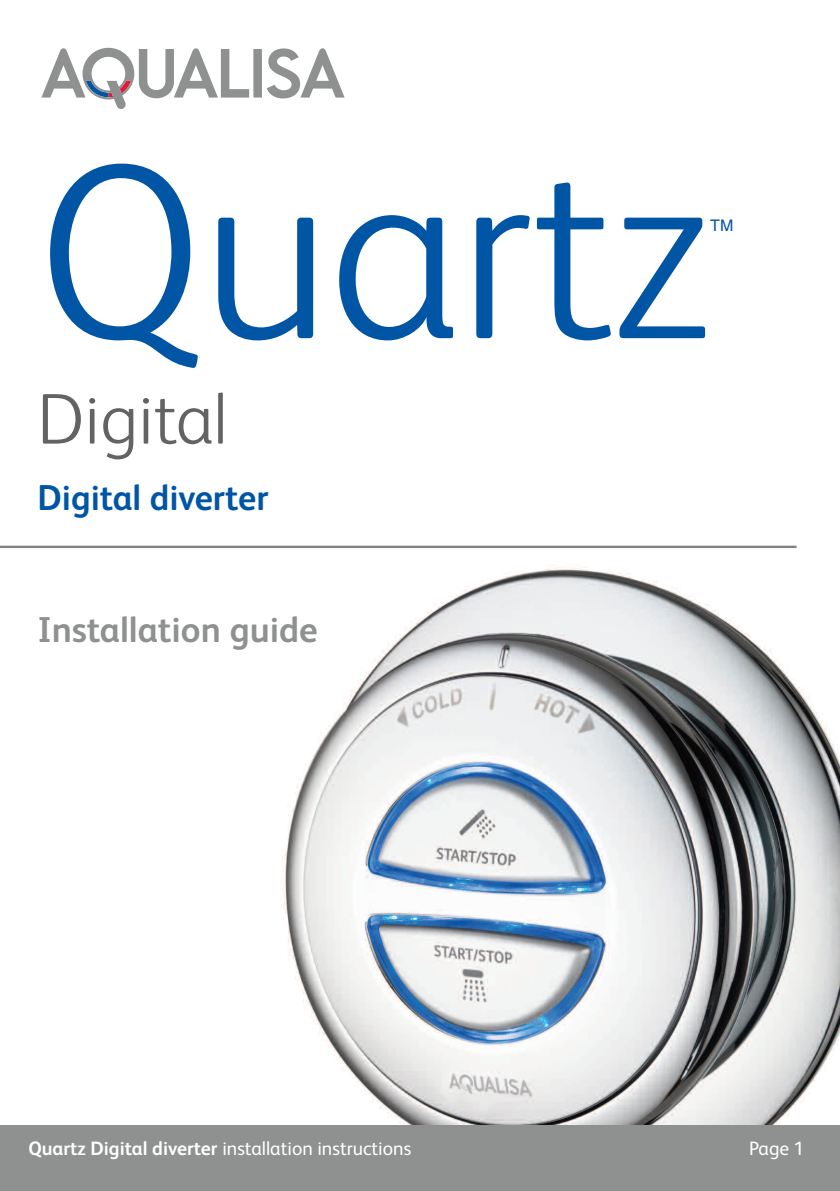
<style>
.page{position:relative;width:840px;height:1191px;background:#fff}
.page>*{position:absolute;margin:0;border:0;box-sizing:border-box;transform-origin:0 0}
.t1{font:300 250px "FS Albert";color:#0155a5}
.t2{font:300 72px "FS Albert";color:#636366}
.t3{font:700 36px "FS Albert";color:#8e9190}
.t4{font:700 36px "FS Albert";color:#0155a5}
.t5{font:19.4px "FS Albert";color:#fff}
.t6{font:16px "Helvetica";color:#0155a5}
.s1{font-weight:700}
</style>
<div class="page">
<img style="left:281px;top:565px;width:558px;height:560px">
<hr style="left:0;top:545px;width:796px;height:3px;background:#808285">
<svg style="left:41px;top:48px;width:303px;height:61px"></svg>
<div style="left:0;top:1125px;width:839px;height:66px;background:#8e9190"></div>
<h1 class="t1" style="left:37px;top:166px;width:673px">Quartz</h1>
<h2 class="t2" style="left:37px;top:394px;width:192px">Digital</h2>
<h3 class="t4" style="left:37px;top:485px;width:233px">Digital diverter</h3>
<p class="t6" style="left:709px;top:216px;width:25px">TM</p>
<h3 class="t3" style="left:37px;top:617px;width:282px">Installation guide</h3>
<p class="t5" style="left:28px;top:1141px;width:384px"><span class="s1">Quartz Digital diverter</span> installation instructions</p>
<p class="t5" style="left:748px;top:1141px;width:57px">Page 1</p>
</div>
